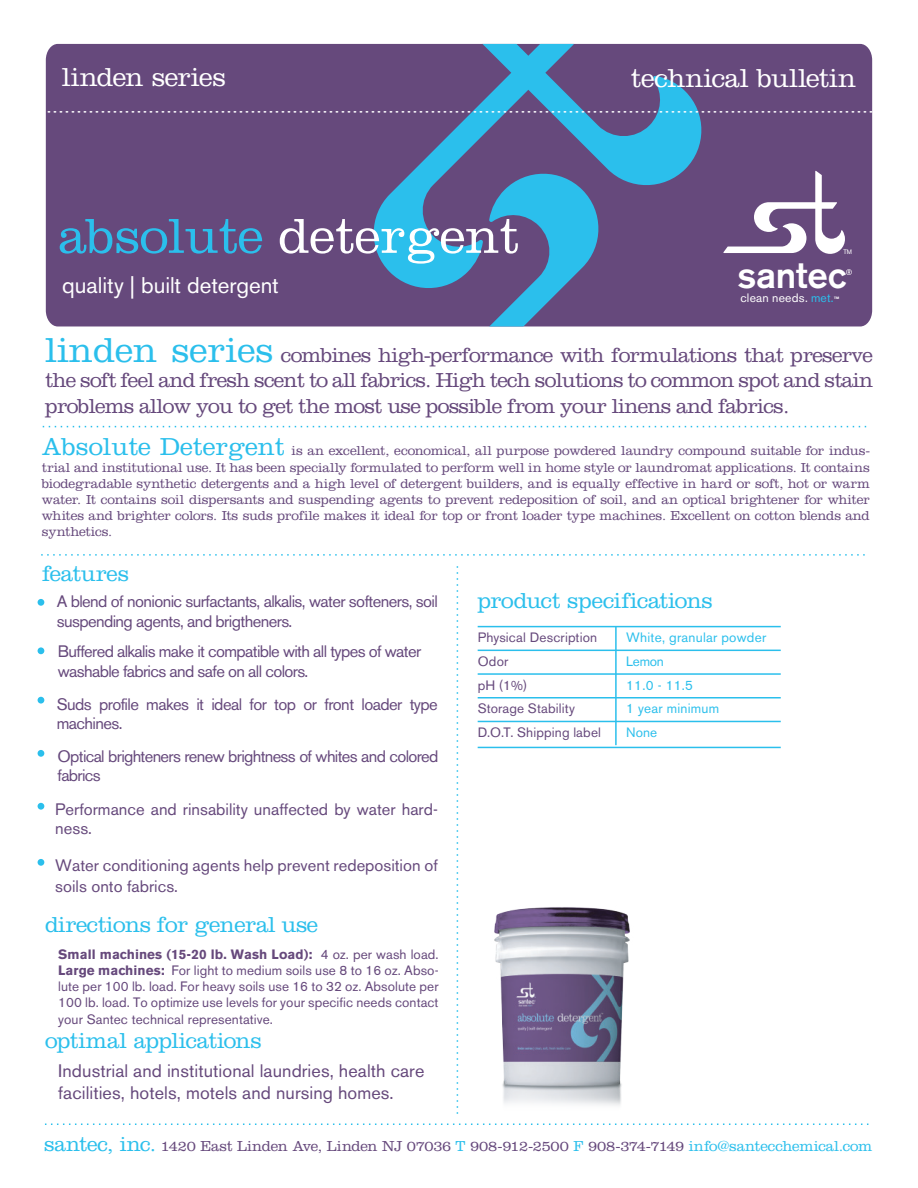
<style>
.page{position:relative;width:918px;height:1188px;background:#fff}
.page>*{position:absolute;margin:0;border:0;box-sizing:border-box;transform-origin:0 0}
.t1{font:300 51px "Clarendon";color:#fff}
.t2{font:500 36.45px "Akzidenz Grotesk BE";letter-spacing:-.005em;color:#fff}
.t3{font:300 27px "Clarendon";letter-spacing:-.01em;color:#fff}
.t4{font:300 22.5px "Clarendon";letter-spacing:-.02em;color:#2bbfec}
.t5{font:22.5px "Akzidenz Grotesk BE";color:#fff}
.t6{font:300 21px/25.2px "Clarendon";letter-spacing:-.035em;color:#66497c;text-align:justify}
.t7{font:18px/21.6px "Akzidenz Grotesk BE";letter-spacing:.005em;color:#66497c}
.t8{font:16.5px/19.8px "Akzidenz Grotesk BE";letter-spacing:-.035em;color:#66497c}
.t9{font:16.5px/19.8px "Akzidenz Grotesk BE";color:#66497c}
.t10{font:300 15px "Clarendon";letter-spacing:-.015em;color:#66497c}
.t11{font:300 13.5px/16.2px "Clarendon";letter-spacing:-.015em;color:#66497c;text-align:justify}
.t12{font:13.5px/16.2px "Akzidenz Grotesk BE";letter-spacing:.005em;color:#66497c;text-align:justify}
.t13{font:13.5px "Akzidenz Grotesk BE";letter-spacing:.015em;color:#2bbfec}
.t14{font:12.15px "Akzidenz Grotesk BE";letter-spacing:.015em;color:#fff}
.t15{font:6.45px "Akzidenz Grotesk BE";color:#fff}
.t16{font:700 3.3px "Akzidenz Grotesk BE";color:#fff}
.s1{color:#2bbfec}
.s2{font-size:36px;color:#2bbfec}
.s3{font-size:25.5px;color:#2bbfec}
.s4{font-weight:700}
.s5{font-size:21px;color:#2bbfec}
</style>
<div class="page">
<img style="left:494px;top:907px;width:136px;height:199px">
<svg style="left:46px;top:44px;width:826px;height:282px;background:#60598b"></svg>
<hr style="left:478px;top:626px;width:303px;height:1px;background:#2bbfec">
<hr style="left:478px;top:650px;width:303px;height:1px;background:#2bbfec">
<hr style="left:478px;top:673px;width:303px;height:2px;background:#2bbfec">
<hr style="left:478px;top:697px;width:303px;height:2px;background:#2bbfec">
<hr style="left:478px;top:721px;width:303px;height:1px;background:#2bbfec">
<hr style="left:478px;top:747px;width:303px;height:1px;background:#2bbfec">
<hr style="left:615px;top:627px;width:2px;height:118px;background:#2bbfec">
<div style="left:38px;top:750px;width:6px;height:7px;background:#2bbfec;border-radius:50%"></div>
<div style="left:38px;top:803px;width:6px;height:7px;background:#2bbfec;border-radius:50%"></div>
<svg style="left:41px;top:554px;width:824px;height:2px"></svg>
<svg style="left:45px;top:1124px;width:824px;height:1px"></svg>
<svg style="left:457px;top:566px;width:1px;height:548px"></svg>
<div style="left:38px;top:647px;width:6px;height:7px;background:#2bbfec;border-radius:50%"></div>
<div style="left:38px;top:599px;width:6px;height:7px;background:#2bbfec;border-radius:50%"></div>
<div style="left:38px;top:859px;width:6px;height:7px;background:#2bbfec;border-radius:50%"></div>
<div style="left:38px;top:697px;width:6px;height:7px;background:#2bbfec;border-radius:50%"></div>
<svg style="left:43px;top:426px;width:824px;height:1px"></svg>
<h3 class="t3" style="left:62px;top:61px;width:166px">linden series</h3>
<h3 class="t3" style="left:631px;top:62px;width:227px">technical bulletin</h3>
<h1 class="t1" style="left:59px;top:206px;width:462px"><span class="s1">absolute</span> detergent</h1>
<h3 class="t5" style="left:62px;top:271px;width:218px">quality | built detergent</h3>
<p class="t15" style="left:843px;top:248px;width:10px">TM</p>
<h2 class="t2" style="left:737px;top:253px;width:110px">santec</h2>
<p class="t14" style="left:740px;top:291px;width:95px">clean needs. <span class="s1">met.</span></p>
<p class="t16" style="left:834px;top:296px;width:7px">TM</p>
<p class="t6" style="left:45px;top:342px;width:830px"><span class="s2">linden series</span> combines high-performance with formulations that preserve the soft feel and fresh scent to all fabrics. High tech solutions to common spot and stain problems allow you to get the most use possible from your linens and fabrics.</p>
<p class="t11" style="left:42px;top:443px;width:830px"><span class="s3">Absolute Detergent</span> is an excellent, economical, all purpose powdered laundry compound suitable for indus&shy;trial and institutional use. It has been specially formulated to perform well in home style or laundromat applications. It contains biodegradable synthetic detergents and a high level of detergent builders, and is equally effective in hard or soft, hot or warm water. It contains soil dispersants and suspending agents to prevent redeposition of soil, and an optical brightener for whiter whites and brighter colors. Its suds profile makes it ideal for top or front loader type machines. Excellent on cotton blends and synthetics.</p>
<h3 class="t4" style="left:42px;top:560px;width:88px">features</h3>
<p class="t8" style="left:57px;top:592px;width:383px">A blend of nonionic surfactants, alkalis, water softeners, soil suspending agents, and brigtheners.</p>
<p class="t8" style="left:58px;top:641px;width:365px">Buffered alkalis make it compatible with all types of water washable fabrics and safe on all colors.</p>
<p class="t8" style="left:57px;top:694px;width:383px">Suds profile makes it ideal for top or front loader type machines.</p>
<p class="t8" style="left:58px;top:746px;width:382px">Optical brighteners renew brightness of whites and colored fabrics</p>
<p class="t9" style="left:55px;top:799px;width:384px">Performance and rinsability unaffected by water hard&shy;ness.</p>
<p class="t9" style="left:55px;top:854px;width:384px;line-height:21.6px">Water conditioning agents help prevent redeposition of soils onto fabrics.</p>
<h3 class="t4" style="left:45px;top:912px;width:275px">directions for general use</h3>
<p class="t12" style="left:58px;top:946px;width:382px"><span class="s4">Small machines (15-20 lb. Wash Load):</span> 4 oz. per wash load.<br><span class="s4">Large machines:</span> For light to medium soils use 8 to 16 oz. Abso&shy;lute per 100 lb. load. For heavy soils use 16 to 32 oz. Absolute per 100 lb. load. To optimize use levels for your specific needs contact your Santec technical representative.</p>
<h3 class="t4" style="left:45px;top:1027px;width:218px">optimal applications</h3>
<h3 class="t7" style="left:58px;top:1060px;width:368px">Industrial and institutional laundries, health care facilities, hotels, motels and nursing homes.</h3>
<h3 class="t4" style="left:478px;top:587px;width:237px">product specifications</h3>
<p class="t12" style="left:478px;top:629px;width:121px">Physical Description</p>
<p class="t13" style="left:626px;top:629px;width:142px">White, granular powder</p>
<p class="t12" style="left:478px;top:653px;width:32px">Odor</p>
<p class="t13" style="left:626px;top:653px;width:39px">Lemon</p>
<p class="t12" style="left:478px;top:677px;width:51px">pH (1%)</p>
<p class="t13" style="left:626px;top:677px;width:68px">11.0 - 11.5</p>
<p class="t12" style="left:478px;top:724px;width:125px">D.O.T. Shipping label</p>
<p class="t12" style="left:478px;top:701px;width:99px">Storage Stability</p>
<p class="t13" style="left:626px;top:701px;width:94px">1 year minimum</p>
<p class="t13" style="left:626px;top:724px;width:32px">None</p>
<p class="t10" style="left:44px;top:1137px;width:830px"><span class="s5">santec, inc.</span> 1420 East Linden Ave, Linden NJ 07036 <span class="s1">T</span> 908-912-2500 <span class="s1">F</span> 908-374-7149 <span class="s1">info@santecchemical.com</span></p>
</div>
